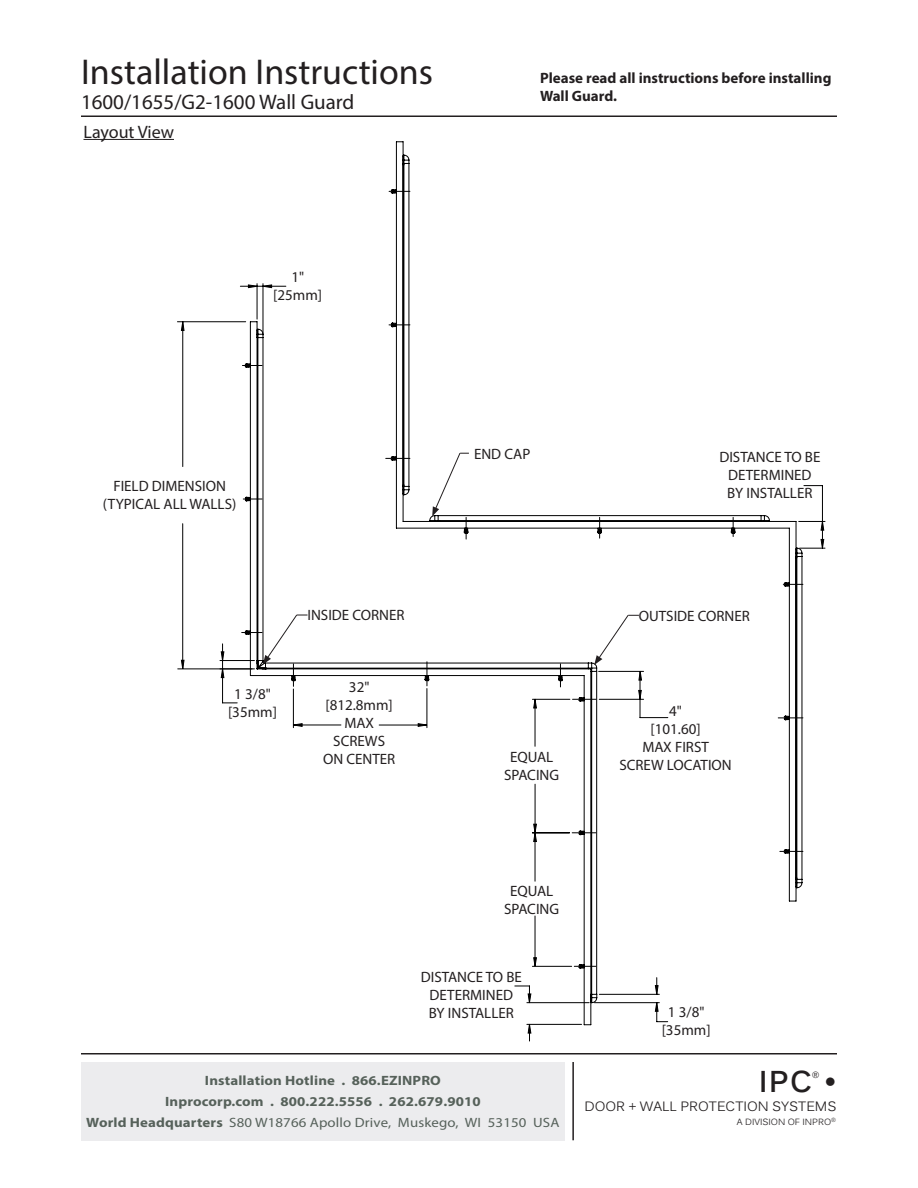
<style>
.page{position:relative;width:918px;height:1188px;background:#fff}
.page>*{position:absolute;margin:0;border:0;box-sizing:border-box;transform-origin:0 0}
.t1{font:36px "Myriad Pro";color:#231f20}
.t2{font:700 30px "Kalinga";color:#231f20}
.t3{font:21px "Myriad Pro";color:#231f20}
.t4{font:18px "Myriad Pro";color:#231f20}
.t5{font:15px/18px "Myriad Pro";color:#231f20;text-align:center}
.t6{font:700 15px/18px "Myriad Pro";color:#231f20}
.t7{font:700 13.5px/21px "Myriad Pro";letter-spacing:.01em;color:#56615a;text-align:center;scale:1.1 1}
.t8{font:13.5px "Kalinga";color:#231f20}
.t9{font:9px "Kalinga";color:#231f20}
.t10{font:700 9px "Kalinga";color:#231f20}
.s1{font-weight:400}
</style>
<div class="page">
<hr style="left:81px;top:1053px;width:756px;height:1px;background:#231f20">
<hr style="left:572px;top:1062px;width:2px;height:78px;background:#231f20">
<hr style="left:81px;top:116px;width:756px;height:1px;background:#231f20">
<div style="left:81px;top:1062px;width:484px;height:78px;background:#ececee"></div>
<hr style="left:257px;top:284px;width:1px;height:35px;background:#000">
<hr style="left:263px;top:284px;width:1px;height:51px;background:#000">
<hr style="left:178px;top:669px;width:74px;height:1px;background:#000">
<hr style="left:177px;top:321px;width:69px;height:1px;background:#000">
<hr style="left:822px;top:486px;width:1px;height:35px;background:#000">
<svg style="left:804px;top:485px;width:18px;height:1px"></svg>
<svg style="left:240px;top:284px;width:46px;height:4px"></svg>
<svg style="left:181px;top:322px;width:64px;height:356px"></svg>
<svg style="left:221px;top:521px;width:603px;height:512px"></svg>
<svg style="left:245px;top:321px;width:353px;height:704px"></svg>
<svg style="left:390px;top:141px;width:413px;height:761px"></svg>
<hr style="left:84px;top:139px;width:90px;height:1px;background:#231f20">
<svg style="left:242px;top:614px;width:66px;height:72px"></svg>
<svg style="left:594px;top:614px;width:45px;height:51px"></svg>
<svg style="left:432px;top:452px;width:37px;height:87px"></svg>
<h1 class="t1" style="left:81px;top:49px;width:354px">Installation Instructions</h1>
<h3 class="t3" style="left:81px;top:89px;width:275px">1600/1655/G2-1600 Wall Guard</h3>
<p class="t4" style="left:84px;top:121px;width:92px">Layout View</p>
<p class="t5" style="left:291px;top:267px;width:14px">1"</p>
<p class="t5" style="left:273px;top:285px;width:50px">[25mm]</p>
<p class="t6" style="left:540px;top:68px;width:293px">Please read all instructions before installing<br>Wall Guard.</p>
<p class="t5" style="left:103px;top:477px;width:135px">FIELD DIMENSION (TYPICAL ALL WALLS)</p>
<p class="t5" style="left:474px;top:445px;width:58px">END CAP</p>
<p class="t5" style="left:719px;top:448px;width:103px">DISTANCE TO BE</p>
<p class="t5" style="left:728px;top:466px;width:85px">DETERMINED</p>
<p class="t5" style="left:727px;top:484px;width:87px">BY INSTALLER</p>
<p class="t5" style="left:234px;top:685px;width:38px">1 3/8"</p>
<p class="t5" style="left:228px;top:703px;width:50px">[35mm]</p>
<p class="t5" style="left:308px;top:606px;width:99px">INSIDE CORNER</p>
<p class="t5" style="left:639px;top:606px;width:112px">OUTSIDE CORNER</p>
<p class="t5" style="left:349px;top:678px;width:22px">32"</p>
<p class="t5" style="left:325px;top:696px;width:69px">[812.8mm]</p>
<p class="t5" style="left:344px;top:714px;width:31px">MAX</p>
<p class="t5" style="left:333px;top:732px;width:53px">SCREWS</p>
<p class="t5" style="left:323px;top:750px;width:74px">ON CENTER</p>
<p class="t5" style="left:510px;top:748px;width:45px">EQUAL</p>
<p class="t5" style="left:504px;top:766px;width:56px">SPACING</p>
<p class="t5" style="left:669px;top:702px;width:14px">4"</p>
<p class="t5" style="left:651px;top:720px;width:52px">[101.60]</p>
<p class="t5" style="left:642px;top:738px;width:68px">MAX FIRST</p>
<p class="t5" style="left:619px;top:756px;width:114px">SCREW LOCATION</p>
<p class="t5" style="left:510px;top:882px;width:45px">EQUAL</p>
<p class="t5" style="left:504px;top:900px;width:56px">SPACING</p>
<p class="t5" style="left:421px;top:968px;width:103px">DISTANCE TO BE</p>
<p class="t5" style="left:430px;top:986px;width:85px">DETERMINED</p>
<p class="t5" style="left:429px;top:1004px;width:87px">BY INSTALLER</p>
<p class="t5" style="left:668px;top:1003px;width:38px">1 3/8"</p>
<p class="t5" style="left:662px;top:1021px;width:50px">[35mm]</p>
<p class="t7" style="left:86px;top:1070px;width:432px">Installation Hotline . 866.EZINPRO<br>Inprocorp.com . 800.222.5556 . 262.679.9010<br>World Headquarters <span class="s1">S80 W18766 Apollo Drive, Muskego, WI 53150 USA</span></p>
<h2 class="t2" style="left:759px;top:1061px;width:80px">IPC •</h2>
<p class="t10" style="left:812px;top:1069px;width:9px">®</p>
<p class="t8" style="left:584px;top:1098px;width:254px">DOOR + WALL PROTECTION SYSTEMS</p>
<p class="t9" style="left:737px;top:1116px;width:100px">A DIVISION OF INPRO<sup>®</sup></p>
</div>
